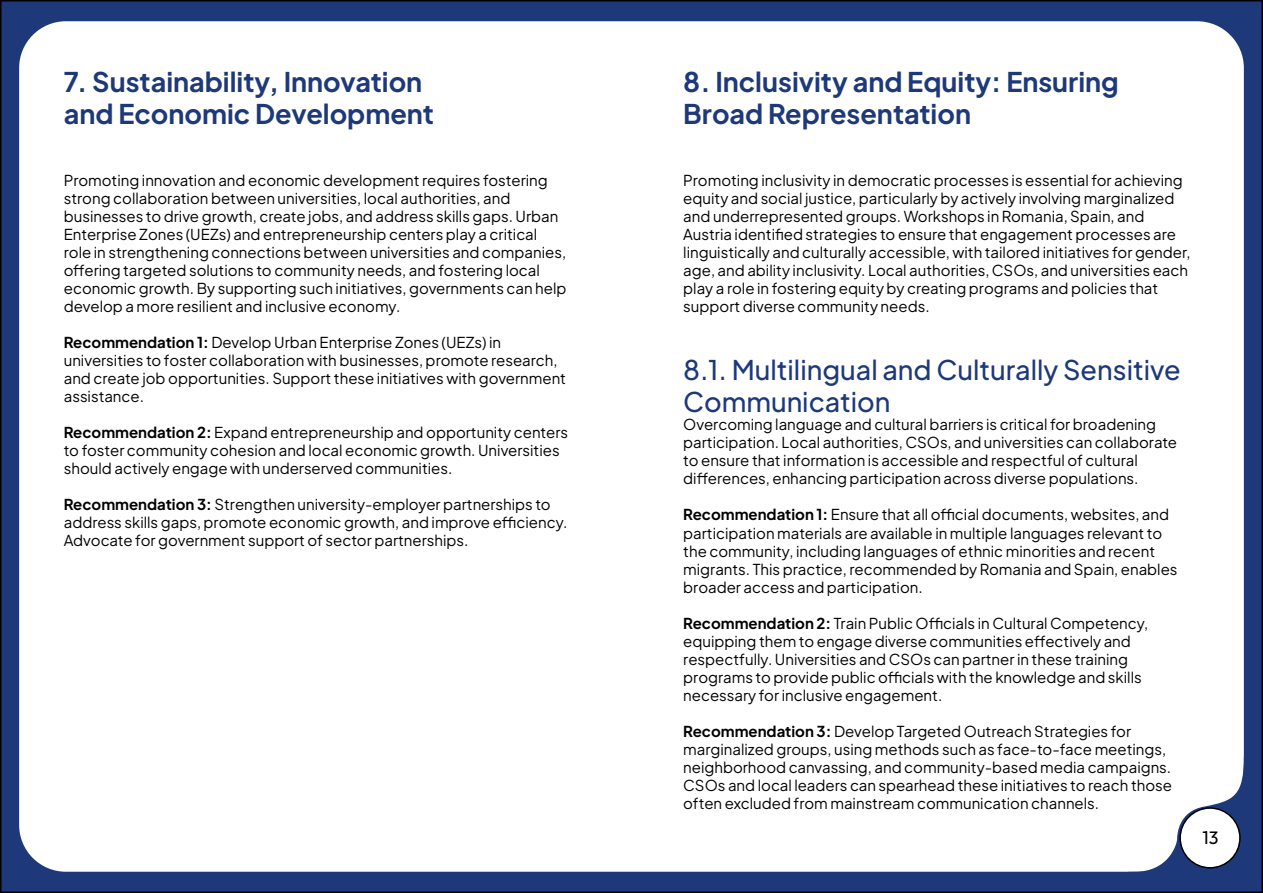
<style>
.page{position:relative;width:1263px;height:893px;background:#fff}
.page>*{position:absolute;margin:0;border:0;box-sizing:border-box;transform-origin:0 0}
.t1{font:700 27px/32.4px "Plus Jakarta Sans";color:#1d397a}
.t2{font:500 27px/32.4px "Plus Jakarta Sans";color:#1d397a}
.t3{font:18px "Outfit";color:#000}
.t4{font:15px/18px "Plus Jakarta Sans";color:#000}
.s1{font-weight:700}
</style>
<div class="page">
<div style="left:1px;top:1px;width:1261px;height:891px;background:#1d397a"></div>
<div style="left:19px;top:21px;width:1225px;height:851px;background:#fff;border-radius:47px"></div>
<svg style="left:1101px;top:756px;width:143px;height:116px"></svg>
<div style="left:1180px;top:808px;width:60px;height:60px;background:#fff;border-radius:50%"></div>
<div style="left:1179px;top:807px;width:62px;height:61px;border:2px solid #000;border-radius:50%"></div>
<h1 class="t1" style="left:64px;top:62px;width:372px">7. Sustainability, Innovation and Economic Development</h1>
<h1 class="t1" style="left:683px;top:62px;width:437px">8. Inclusivity and Equity: Ensuring<br>Broad Representation</h1>
<p class="t4" style="left:64px;top:170px;width:504px">Promoting innovation and economic development requires fostering strong collaboration between universities, local authorities, and businesses to drive growth, create jobs, and address skills gaps. Urban Enterprise Zones (UEZs) and entrepreneurship centers play a critical role in strengthening connections between universities and companies, offering targeted solutions to community needs, and fostering local economic growth. By supporting such initiatives, governments can help develop a more resilient and inclusive economy.</p>
<p class="t4" style="left:64px;top:332px;width:504px"><span class="s1">Recommendation 1:</span> Develop Urban Enterprise Zones (UEZs) in universities to foster collaboration with businesses, promote research, and create job opportunities. Support these initiatives with government assistance.</p>
<p class="t4" style="left:64px;top:422px;width:506px"><span class="s1">Recommendation 2:</span> Expand entrepreneurship and opportunity centers to foster community cohesion and local economic growth. Universities should actively engage with underserved communities.</p>
<p class="t4" style="left:64px;top:494px;width:505px"><span class="s1">Recommendation 3:</span> Strengthen university-employer partnerships to address skills gaps, promote economic growth, and improve efficiency.<br>Advocate for government support of sector partnerships.</p>
<p class="t4" style="left:683px;top:170px;width:509px">Promoting inclusivity in democratic processes is essential for achieving equity and social justice, particularly by actively involving marginalized and underrepresented groups. Workshops in Romania, Spain, and Austria identified strategies to ensure that engagement processes are linguistically and culturally accessible, with tailored initiatives for gender, age, and ability inclusivity. Local authorities, CSOs, and universities each play a role in fostering equity by creating programs and policies that support diverse community needs.</p>
<h1 class="t2" style="left:683px;top:351px;width:499px">8.1. Multilingual and Culturally Sensitive<br>Communication</h1>
<p class="t4" style="left:683px;top:414px;width:495px">Overcoming language and cultural barriers is critical for broadening participation. Local authorities, CSOs, and universities can collaborate to ensure that information is accessible and respectful of cultural differences, enhancing participation across diverse populations.</p>
<p class="t4" style="left:683px;top:504px;width:496px"><span class="s1">Recommendation 1:</span> Ensure that all official documents, websites, and participation materials are available in multiple languages relevant to the community, including languages of ethnic minorities and recent migrants. This practice, recommended by Romania and Spain, enables broader access and participation.</p>
<p class="t4" style="left:683px;top:612px;width:466px"><span class="s1">Recommendation 2:</span> Train Public Officials in Cultural Competency, equipping them to engage diverse communities effectively and respectfully. Universities and CSOs can partner in these training programs to provide public officials with the knowledge and skills necessary for inclusive engagement.</p>
<p class="t4" style="left:683px;top:720px;width:490px"><span class="s1">Recommendation 3:</span> Develop Targeted Outreach Strategies for marginalized groups, using methods such as face-to-face meetings, neighborhood canvassing, and community-based media campaigns.<br>CSOs and local leaders can spearhead these initiatives to reach those often excluded from mainstream communication channels.</p>
<p class="t3" style="left:1202px;top:828px;width:17px">13</p>
</div>
